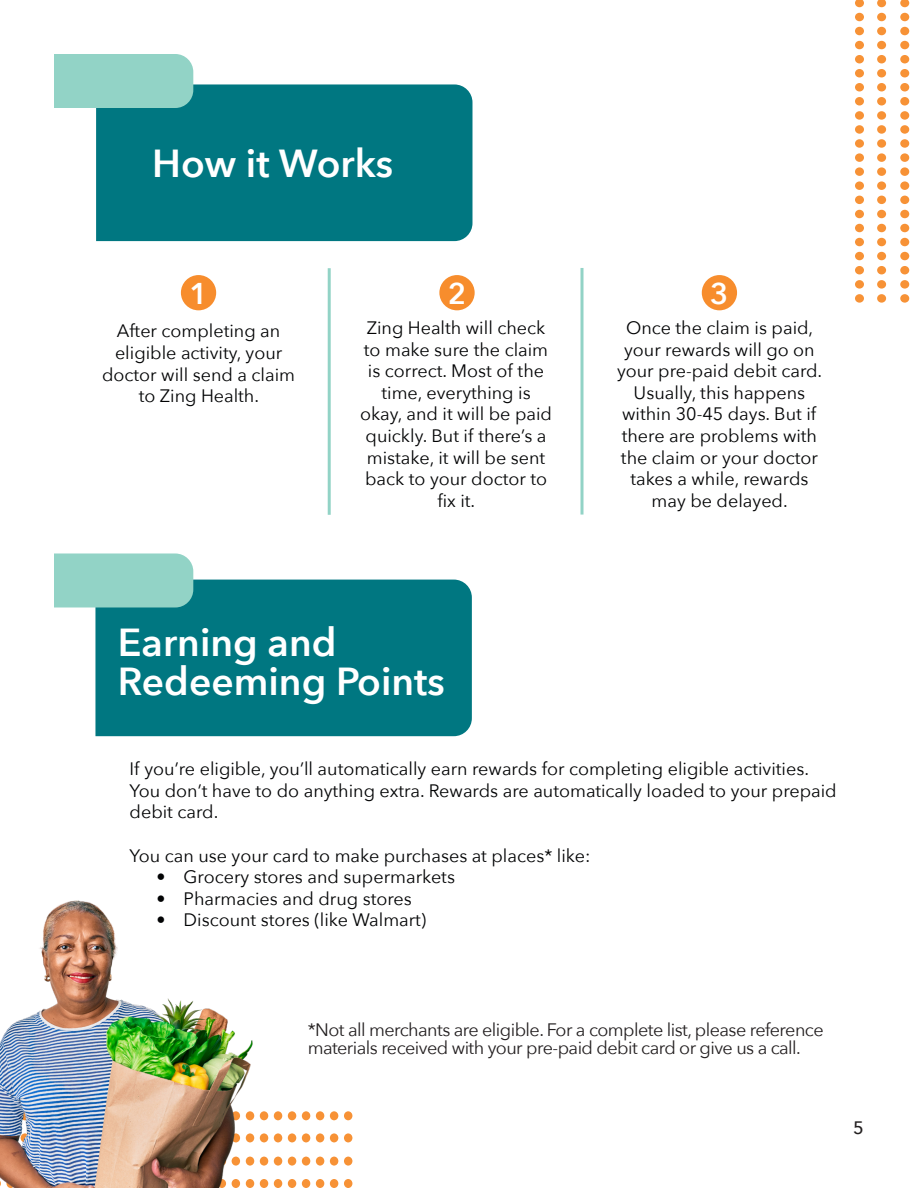
<style>
.page{position:relative;width:918px;height:1188px;background:#fff}
.page>*{position:absolute;margin:0;border:0;box-sizing:border-box;transform-origin:0 0}
.t1{font:600 39px "Avenir Next";color:#fff}
.t2{font:600 30px "Avenir Next";color:#fff}
.t3{font:18px/21.6px "Avenir Next";color:#020304;text-align:center}
.t4{font:18px "Avenir Next";letter-spacing:-.03em;color:#231f20}
.t5{font:500 18px "Avenir Next";color:#231f20}
</style>
<div class="page">
<div style="left:96px;top:84px;width:376px;height:157px;background:#007781"></div>
<div style="left:181px;top:275px;width:35px;height:35px;background:#f78d2d;border-radius:50%"></div>
<div style="left:439px;top:275px;width:36px;height:35px;background:#f78d2d;border-radius:50%"></div>
<div style="left:702px;top:275px;width:35px;height:35px;background:#f78d2d;border-radius:50%"></div>
<div style="left:54px;top:54px;width:139px;height:54px;background:#92d3c6"></div>
<div style="left:95px;top:580px;width:377px;height:156px;background:#007781"></div>
<div style="left:54px;top:553px;width:139px;height:54px;background:#92d3c6"></div>
<div style="left:855px;top:280px;width:9px;height:9px;background:#f79236;border-radius:50%"></div>
<div style="left:877px;top:280px;width:9px;height:9px;background:#f79236;border-radius:50%"></div>
<div style="left:900px;top:280px;width:9px;height:9px;background:#f79236;border-radius:50%"></div>
<div style="left:855px;top:266px;width:9px;height:8px;background:#f79236;border-radius:50%"></div>
<div style="left:877px;top:266px;width:9px;height:8px;background:#f79236;border-radius:50%"></div>
<div style="left:900px;top:266px;width:9px;height:8px;background:#f79236;border-radius:50%"></div>
<div style="left:855px;top:252px;width:9px;height:8px;background:#f79236;border-radius:50%"></div>
<div style="left:877px;top:252px;width:9px;height:8px;background:#f79236;border-radius:50%"></div>
<div style="left:900px;top:252px;width:9px;height:8px;background:#f79236;border-radius:50%"></div>
<div style="left:855px;top:238px;width:9px;height:8px;background:#f79236;border-radius:50%"></div>
<div style="left:877px;top:238px;width:9px;height:8px;background:#f79236;border-radius:50%"></div>
<div style="left:900px;top:238px;width:9px;height:8px;background:#f79236;border-radius:50%"></div>
<div style="left:855px;top:224px;width:9px;height:8px;background:#f79236;border-radius:50%"></div>
<div style="left:877px;top:224px;width:9px;height:8px;background:#f79236;border-radius:50%"></div>
<div style="left:900px;top:224px;width:9px;height:8px;background:#f79236;border-radius:50%"></div>
<div style="left:855px;top:210px;width:9px;height:8px;background:#f79236;border-radius:50%"></div>
<div style="left:877px;top:210px;width:9px;height:8px;background:#f79236;border-radius:50%"></div>
<div style="left:900px;top:210px;width:9px;height:8px;background:#f79236;border-radius:50%"></div>
<div style="left:855px;top:196px;width:9px;height:8px;background:#f79236;border-radius:50%"></div>
<div style="left:877px;top:196px;width:9px;height:8px;background:#f79236;border-radius:50%"></div>
<div style="left:900px;top:196px;width:9px;height:8px;background:#f79236;border-radius:50%"></div>
<div style="left:855px;top:181px;width:9px;height:9px;background:#f79236;border-radius:50%"></div>
<div style="left:877px;top:181px;width:9px;height:9px;background:#f79236;border-radius:50%"></div>
<div style="left:900px;top:181px;width:9px;height:9px;background:#f79236;border-radius:50%"></div>
<div style="left:855px;top:167px;width:9px;height:9px;background:#f79236;border-radius:50%"></div>
<div style="left:877px;top:167px;width:9px;height:9px;background:#f79236;border-radius:50%"></div>
<div style="left:900px;top:167px;width:9px;height:9px;background:#f79236;border-radius:50%"></div>
<div style="left:855px;top:153px;width:9px;height:9px;background:#f79236;border-radius:50%"></div>
<div style="left:877px;top:153px;width:9px;height:9px;background:#f79236;border-radius:50%"></div>
<div style="left:900px;top:153px;width:9px;height:9px;background:#f79236;border-radius:50%"></div>
<div style="left:855px;top:139px;width:9px;height:9px;background:#f79236;border-radius:50%"></div>
<div style="left:877px;top:139px;width:9px;height:9px;background:#f79236;border-radius:50%"></div>
<div style="left:900px;top:139px;width:9px;height:9px;background:#f79236;border-radius:50%"></div>
<div style="left:855px;top:125px;width:9px;height:9px;background:#f79236;border-radius:50%"></div>
<div style="left:877px;top:125px;width:9px;height:9px;background:#f79236;border-radius:50%"></div>
<div style="left:900px;top:125px;width:9px;height:9px;background:#f79236;border-radius:50%"></div>
<div style="left:855px;top:111px;width:9px;height:9px;background:#f79236;border-radius:50%"></div>
<div style="left:877px;top:111px;width:9px;height:9px;background:#f79236;border-radius:50%"></div>
<div style="left:900px;top:111px;width:9px;height:9px;background:#f79236;border-radius:50%"></div>
<div style="left:855px;top:97px;width:9px;height:9px;background:#f79236;border-radius:50%"></div>
<div style="left:877px;top:97px;width:9px;height:9px;background:#f79236;border-radius:50%"></div>
<div style="left:900px;top:97px;width:9px;height:9px;background:#f79236;border-radius:50%"></div>
<div style="left:855px;top:83px;width:9px;height:8px;background:#f79236;border-radius:50%"></div>
<div style="left:877px;top:83px;width:9px;height:8px;background:#f79236;border-radius:50%"></div>
<div style="left:900px;top:83px;width:9px;height:8px;background:#f79236;border-radius:50%"></div>
<div style="left:855px;top:69px;width:9px;height:8px;background:#f79236;border-radius:50%"></div>
<div style="left:877px;top:69px;width:9px;height:8px;background:#f79236;border-radius:50%"></div>
<div style="left:900px;top:69px;width:9px;height:8px;background:#f79236;border-radius:50%"></div>
<div style="left:855px;top:55px;width:9px;height:8px;background:#f79236;border-radius:50%"></div>
<div style="left:877px;top:55px;width:9px;height:8px;background:#f79236;border-radius:50%"></div>
<div style="left:900px;top:55px;width:9px;height:8px;background:#f79236;border-radius:50%"></div>
<div style="left:855px;top:41px;width:9px;height:8px;background:#f79236;border-radius:50%"></div>
<div style="left:877px;top:41px;width:9px;height:8px;background:#f79236;border-radius:50%"></div>
<div style="left:900px;top:41px;width:9px;height:8px;background:#f79236;border-radius:50%"></div>
<div style="left:855px;top:27px;width:9px;height:8px;background:#f79236;border-radius:50%"></div>
<div style="left:877px;top:27px;width:9px;height:8px;background:#f79236;border-radius:50%"></div>
<div style="left:900px;top:27px;width:9px;height:8px;background:#f79236;border-radius:50%"></div>
<div style="left:855px;top:13px;width:9px;height:8px;background:#f79236;border-radius:50%"></div>
<div style="left:877px;top:13px;width:9px;height:8px;background:#f79236;border-radius:50%"></div>
<div style="left:900px;top:13px;width:9px;height:8px;background:#f79236;border-radius:50%"></div>
<svg style="left:855px;top:0;width:9px;height:7px"></svg>
<svg style="left:877px;top:0;width:9px;height:7px"></svg>
<svg style="left:900px;top:0;width:9px;height:7px"></svg>
<div style="left:855px;top:294px;width:9px;height:9px;background:#f79236;border-radius:50%"></div>
<div style="left:877px;top:294px;width:9px;height:9px;background:#f79236;border-radius:50%"></div>
<div style="left:900px;top:294px;width:9px;height:9px;background:#f79236;border-radius:50%"></div>
<div style="left:316px;top:1111px;width:8px;height:9px;background:#f79236;border-radius:50%"></div>
<div style="left:316px;top:1133px;width:8px;height:9px;background:#f79236;border-radius:50%"></div>
<div style="left:316px;top:1157px;width:8px;height:9px;background:#f79236;border-radius:50%"></div>
<div style="left:316px;top:1179px;width:8px;height:9px;background:#f79236;border-radius:50%"></div>
<div style="left:330px;top:1111px;width:8px;height:9px;background:#f79236;border-radius:50%"></div>
<div style="left:330px;top:1133px;width:8px;height:9px;background:#f79236;border-radius:50%"></div>
<div style="left:330px;top:1157px;width:8px;height:9px;background:#f79236;border-radius:50%"></div>
<div style="left:330px;top:1179px;width:8px;height:9px;background:#f79236;border-radius:50%"></div>
<div style="left:344px;top:1111px;width:8px;height:9px;background:#f79236;border-radius:50%"></div>
<div style="left:344px;top:1133px;width:8px;height:9px;background:#f79236;border-radius:50%"></div>
<div style="left:344px;top:1157px;width:8px;height:9px;background:#f79236;border-radius:50%"></div>
<div style="left:344px;top:1179px;width:8px;height:9px;background:#f79236;border-radius:50%"></div>
<img style="left:0;top:900px;width:311px;height:288px">
<hr style="left:328px;top:268px;width:3px;height:247px;background:#92d3c6">
<svg style="left:580px;top:268px;width:4px;height:247px"></svg>
<p class="t1" style="left:152px;top:130px;width:242px">How it Works</p>
<p class="t2" style="left:189px;top:268px;width:20px">1</p>
<p class="t2" style="left:448px;top:268px;width:20px">2</p>
<p class="t2" style="left:710px;top:268px;width:20px">3</p>
<p class="t3" style="left:102px;top:320px;width:195px">After completing an eligible activity, your doctor will send a claim to Zing Health.</p>
<p class="t3" style="left:360px;top:316px;width:193px">Zing Health will check to make sure the claim is correct. Most of the time, everything is okay, and it will be paid quickly. But if there’s a mistake, it will be sent back to your doctor to fix it.</p>
<p class="t3" style="left:617px;top:316px;width:207px">Once the claim is paid, your rewards will go on your pre-paid debit card.<br>Usually, this happens within 30-45 days. But if there are problems with the claim or your doctor takes a while, rewards may be delayed.</p>
<p class="t1" style="left:118px;top:609px;width:220px">Earning and</p>
<p class="t1" style="left:118px;top:648px;width:328px">Redeeming Points</p>
<p class="t3" style="left:130px;top:757px;width:681px">If you’re eligible, you’ll automatically earn rewards for completing eligible activities.</p>
<p class="t3" style="left:130px;top:779px;width:709px;text-align:left">You don’t have to do anything extra. Rewards are automatically loaded to your prepaid debit card.</p>
<p class="t3" style="left:130px;top:844px;width:462px">You can use your card to make purchases at places* like:</p>
<p class="t3" style="left:157px;top:865px;width:300px">• Grocery stores and supermarkets</p>
<p class="t3" style="left:157px;top:887px;width:257px">• Pharmacies and drug stores</p>
<p class="t3" style="left:157px;top:909px;width:271px">• Discount stores (like Walmart)</p>
<p class="t4" style="left:308px;top:1015px;width:517px">*Not all merchants are eligible. For a complete list, please reference</p>
<p class="t4" style="left:308px;top:1033px;width:495px">materials received with your pre-paid debit card or give us a call.</p>
<p class="t5" style="left:853px;top:1112px;width:12px">5</p>
</div>
